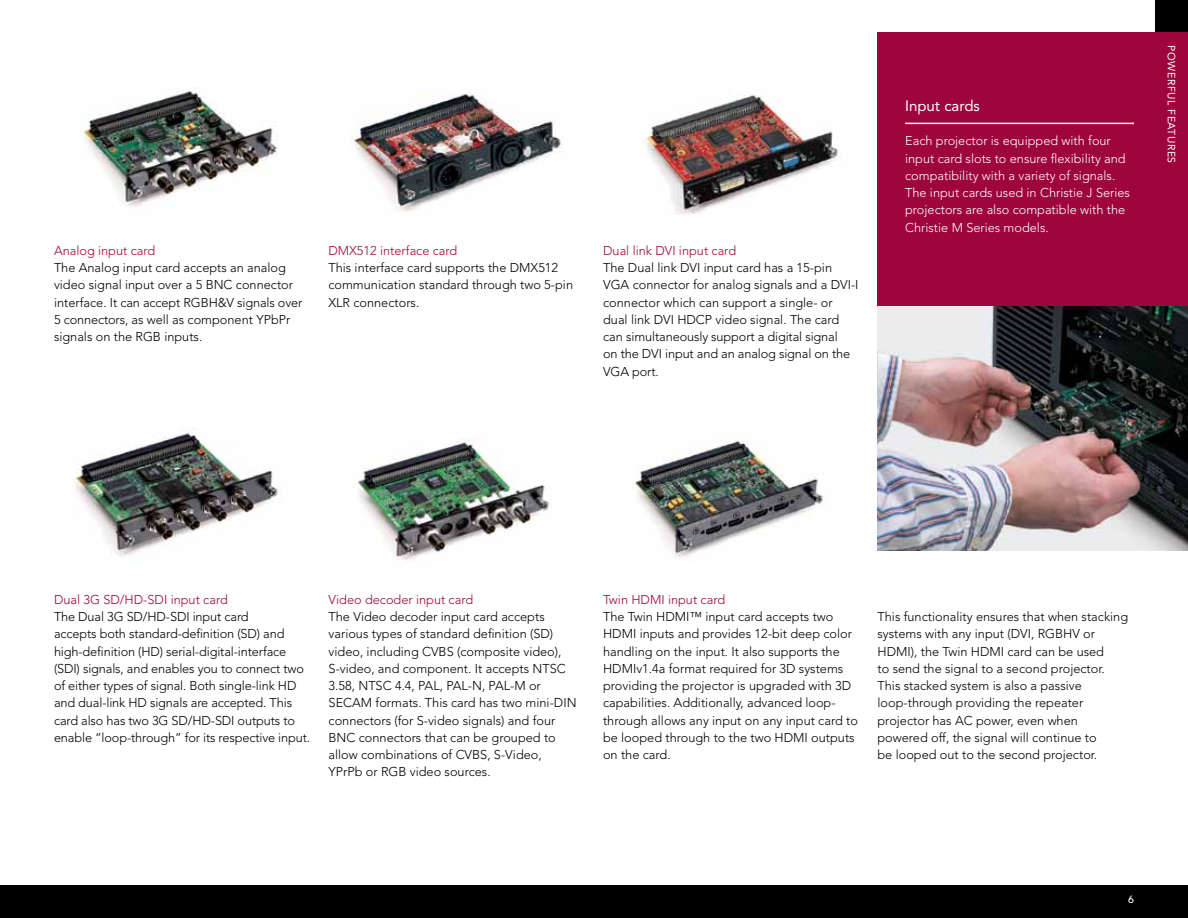
<style>
.page{position:relative;width:1188px;height:918px;background:#fff}
.page>*{position:absolute;margin:0;border:0;box-sizing:border-box;transform-origin:0 0}
.t1{font:15px "Avenir";color:#fff}
.t2{font:300 12.75px/17.2px "Avenir";color:#000}
.t3{font:300 12.75px/17.2px "Avenir";color:#fff}
.t4{font:300 12.75px "Avenir";color:#9d053b}
.t5{font:10.5px "Avenir";color:#fff}
.t6{font:500 10.5px "Avenir";color:#fff}
</style>
<div class="page">
<img style="left:878px;top:306px;width:310px;height:245px">
<div style="left:1156px;top:0;width:32px;height:32px;background:#000"></div>
<div style="left:0;top:886px;width:1188px;height:32px;background:#000"></div>
<div style="left:878px;top:32px;width:310px;height:274px;background:#9d053b"></div>
<hr style="left:905px;top:123px;width:229px;height:1px;background:#fff">
<img style="left:642px;top:93px;width:197px;height:121px">
<img style="left:81px;top:88px;width:197px;height:119px">
<img style="left:349px;top:93px;width:212px;height:119px">
<img style="left:634px;top:441px;width:189px;height:117px">
<img style="left:75px;top:432px;width:203px;height:124px">
<img style="left:357px;top:438px;width:195px;height:122px">
<p class="t4" style="left:54px;top:243px;width:103px">Analog input card</p>
<p class="t2" style="left:54px;top:259px;width:250px">The Analog input card accepts an analog video signal input over a 5 BNC connector interface. It can accept RGBH&amp;V signals over 5 connectors, as well as component YPbPr signals on the RGB inputs.</p>
<p class="t4" style="left:328px;top:243px;width:130px">DMX512 interface card</p>
<p class="t2" style="left:328px;top:259px;width:246px">This interface card supports the DMX512 communication standard through two 5-pin<br>XLR connectors.</p>
<p class="t4" style="left:603px;top:243px;width:134px">Dual link DVI input card</p>
<p class="t2" style="left:603px;top:259px;width:257px">The Dual link DVI input card has a 15-pin VGA connector for analog signals and a DVI-I connector which can support a single- or dual link DVI HDCP video signal. The card can simultaneously support a digital signal<br>on the DVI input and an analog signal on the VGA port.</p>
<p class="t1" style="left:905px;top:97px;width:76px">Input cards</p>
<p class="t3" style="left:905px;top:132px;width:226px">Each projector is equipped with four input card slots to ensure flexibility and compatibility with a variety of signals.<br>The input cards used in Christie J Series projectors are also compatible with the Christie M Series models.</p>
<p class="t5" style="left:1178px;top:45px;width:118px;rotate:90deg">powerful features</p>
<p class="t4" style="left:54px;top:592px;width:175px">Dual 3G SD/HD-SDI input card</p>
<p class="t2" style="left:54px;top:608px;width:258px">The Dual 3G SD/HD-SDI input card<br>accepts both standard-definition (SD) and high-definition (HD) serial-digital-interface (SDI) signals, and enables you to connect two of either types of signal. Both single-link HD and dual-link HD signals are accepted. This card also has two 3G SD/HD-SDI outputs to enable “loop-through” for its respective input.</p>
<p class="t4" style="left:329px;top:592px;width:146px">Video decoder input card</p>
<p class="t2" style="left:329px;top:608px;width:250px">The Video decoder input card accepts various types of standard definition (SD) video, including CVBS (composite video), S-video, and component. It accepts NTSC 3.58, NTSC 4.4, PAL, PAL-N, PAL-M or SECAM formats. This card has two mini-DIN connectors (for S-video signals) and four BNC connectors that can be grouped to allow combinations of CVBS, S-Video, YPrPb or RGB video sources.</p>
<p class="t4" style="left:603px;top:592px;width:124px">Twin HDMI input card</p>
<p class="t2" style="left:603px;top:608px;width:256px">The Twin HDMI™ input card accepts two HDMI inputs and provides 12-bit deep color handling on the input. It also supports the HDMIv1.4a format required for 3D systems providing the projector is upgraded with 3D capabilities. Additionally, advanced loop&shy;through allows any input on any input card to be looped through to the two HDMI outputs on the card.</p>
<p class="t2" style="left:878px;top:608px;width:252px">This functionality ensures that when stacking systems with any input (DVI, RGBHV or HDMI), the Twin HDMI card can be used<br>to send the signal to a second projector.<br>This stacked system is also a passive loop-through providing the repeater projector has AC power, even when powered off, the signal will continue to<br>be looped out to the second projector.</p>
<p class="t6" style="left:1128px;top:893px;width:7px">6</p>
</div>
